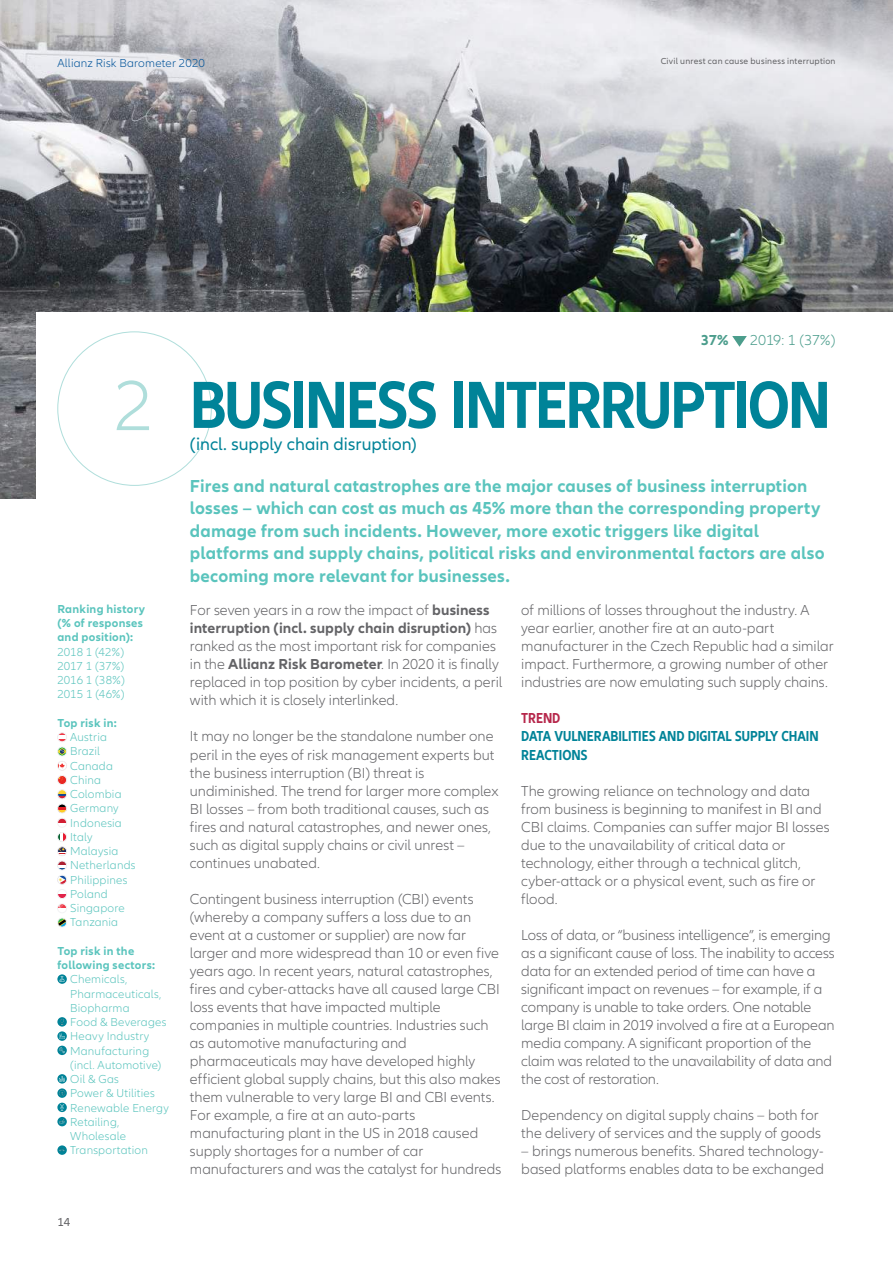
<style>
.page{position:relative;width:893px;height:1263px;background:#fff}
.page>*{position:absolute;margin:0;border:0;box-sizing:border-box;transform-origin:0 0}
.t1{font:700 condensed 69px "Allianz Neo";letter-spacing:-.03em;color:#008398}
.t2{font:700 18px/22.5px "Allianz Neo";letter-spacing:.01em;color:#5ac4bd}
.t3{font:18px "Allianz Neo";color:#008398}
.t4{font:300 15px/18px "Allianz Neo";letter-spacing:-.005em;color:#636366}
.t5{font:700 condensed 15px/18px "Allianz Neo";color:#008398}
.t6{font:300 15px "Allianz Neo";letter-spacing:-.02em;color:#4b9d8c}
.t7{font:700 condensed 15px "Allianz Neo";letter-spacing:-.005em;color:#b6274b}
.t8{font:700 15px "Allianz Neo";color:#4b9d8c}
.t9{font:300 12px/14.2px "Allianz Neo";letter-spacing:.015em;color:#5ac4bd}
.t10{font:700 12px/14.2px "Allianz Neo";letter-spacing:.025em;color:#5ac4bd}
.t11{font:300 12px "Allianz Neo";letter-spacing:.015em;color:#015399}
.t12{font:12px "Allianz Neo";color:#636366}
.t13{font:9px "Allianz Neo";letter-spacing:.03em;color:#636366}
.s1{font-weight:300;font-stretch:normal;font-size:73.35px;color:#afdedb}
.s2{font-weight:700}
</style>
<div class="page">
<img style="left:0;top:0;width:893px;height:499px">
<div style="left:36px;top:312px;width:857px;height:375px;background:#fff"></div>
<svg style="left:732px;top:336px;width:15px;height:11px"></svg>
<svg style="left:58px;top:733px;width:9px;height:9px"></svg>
<svg style="left:59px;top:736px;width:6px;height:3px"></svg>
<div style="left:57px;top:732px;width:10px;height:10px;border:1px solid #f2f3f4;border-radius:50%"></div>
<div style="left:58px;top:747px;width:9px;height:9px;background:#ebf2ee;border-radius:5px"></div>
<svg style="left:59px;top:749px;width:6px;height:5px"></svg>
<div style="left:57px;top:747px;width:10px;height:9px;border:1px solid #f2f3f4;border-radius:50%"></div>
<svg style="left:60px;top:763px;width:5px;height:5px"></svg>
<div style="left:57px;top:761px;width:10px;height:9px;border:1px solid #f2f3f4;border-radius:50%"></div>
<svg style="left:58px;top:775px;width:9px;height:9px"></svg>
<div style="left:57px;top:775px;width:10px;height:10px;border:1px solid #f2f3f4;border-radius:50%"></div>
<div style="left:58px;top:790px;width:9px;height:9px;background:#fad02e;border-radius:4px"></div>
<div style="left:58px;top:794px;width:9px;height:5px;background:#134993"></div>
<svg style="left:58px;top:796px;width:9px;height:3px"></svg>
<div style="left:57px;top:789px;width:10px;height:10px;border:1px solid #f2f3f4;border-radius:50%"></div>
<div style="left:58px;top:804px;width:9px;height:9px;background:#000001;border-radius:5px"></div>
<div style="left:58px;top:807px;width:9px;height:6px;background:#e51e24"></div>
<svg style="left:58px;top:810px;width:9px;height:3px"></svg>
<div style="left:57px;top:804px;width:10px;height:9px;border:1px solid #f2f3f4;border-radius:50%"></div>
<div style="left:58px;top:818px;width:9px;height:5px;background:#d21f33"></div>
<div style="left:57px;top:818px;width:10px;height:9px;border:1px solid #f2f3f4;border-radius:50%"></div>
<svg style="left:59px;top:834px;width:6px;height:6px"></svg>
<div style="left:57px;top:832px;width:10px;height:10px;border:1px solid #f2f3f4;border-radius:50%"></div>
<div style="left:57px;top:846px;width:10px;height:10px;border:1px solid #f2f3f4;border-radius:50%"></div>
<svg style="left:58px;top:847px;width:9px;height:17px"></svg>
<div style="left:57px;top:861px;width:10px;height:9px;border:1px solid #f2f3f4;border-radius:50%"></div>
<svg style="left:59px;top:875px;width:8px;height:9px"></svg>
<div style="left:57px;top:875px;width:10px;height:9px;border:1px solid #f2f3f4;border-radius:50%"></div>
<svg style="left:59px;top:894px;width:6px;height:3px"></svg>
<div style="left:57px;top:889px;width:10px;height:10px;border:1px solid #f2f3f4;border-radius:50%"></div>
<svg style="left:59px;top:905px;width:6px;height:3px"></svg>
<div style="left:57px;top:903px;width:10px;height:10px;border:1px solid #f2f3f4;border-radius:50%"></div>
<svg style="left:59px;top:918px;width:8px;height:9px"></svg>
<div style="left:57px;top:918px;width:10px;height:9px;border:1px solid #f2f3f4;border-radius:50%"></div>
<svg style="left:57px;top:974px;width:10px;height:10px"></svg>
<svg style="left:60px;top:977px;width:5px;height:4px"></svg>
<svg style="left:57px;top:1017px;width:10px;height:9px"></svg>
<svg style="left:59px;top:1019px;width:6px;height:6px"></svg>
<svg style="left:57px;top:1031px;width:10px;height:10px"></svg>
<svg style="left:59px;top:1033px;width:6px;height:6px"></svg>
<svg style="left:57px;top:1046px;width:10px;height:9px"></svg>
<svg style="left:59px;top:1047px;width:6px;height:6px"></svg>
<svg style="left:57px;top:1074px;width:10px;height:9px"></svg>
<svg style="left:59px;top:1076px;width:6px;height:6px"></svg>
<svg style="left:57px;top:1088px;width:10px;height:10px"></svg>
<svg style="left:59px;top:1090px;width:6px;height:6px"></svg>
<svg style="left:57px;top:1103px;width:10px;height:9px"></svg>
<svg style="left:59px;top:1104px;width:6px;height:6px"></svg>
<svg style="left:57px;top:1117px;width:10px;height:9px"></svg>
<svg style="left:59px;top:1119px;width:6px;height:5px"></svg>
<svg style="left:57px;top:1145px;width:10px;height:10px"></svg>
<svg style="left:59px;top:1147px;width:6px;height:6px"></svg>
<p class="t11" style="left:57px;top:56px;width:149px">Allianz Risk Barometer 2020</p>
<p class="t13" style="left:661px;top:56px;width:176px">Civil unrest can cause business interruption</p>
<p class="t8" style="left:701px;top:331px;width:29px">37%</p>
<p class="t6" style="left:750px;top:332px;width:87px">2019: 1 (37%)</p>
<h1 class="t1" style="left:114px;top:365px;width:718px"><span class="s1">2</span> BUSINESS INTERRUPTION</h1>
<p class="t3" style="left:190px;top:434px;width:228px">(incl. supply chain disruption)</p>
<p class="t10" style="left:57px;top:602px;width:89px">Ranking history (% of responses and position):</p>
<p class="t9" style="left:57px;top:645px;width:69px;text-align:justify">2018 1 (42%)<br>2017 1 (37%)<br>2016 1 (38%)<br>2015 1 (46%)</p>
<p class="t10" style="left:57px;top:716px;width:61px">Top risk in:</p>
<p class="t9" style="left:70px;top:730px;width:67px">Austria<br>Brazil<br>Canada<br>China<br>Colombia<br>Germany<br>Indonesia<br>Italy<br>Malaysia<br>Netherlands<br>Philippines<br>Poland<br>Singapore<br>Tanzania</p>
<p class="t10" style="left:57px;top:944px;width:99px">Top risk in the following sectors:</p>
<p class="t9" style="left:70px;top:973px;width:100px">Chemicals,<br>Pharmaceuticals,<br>Biopharma<br>Food &amp; Beverages<br>Heavy Industry<br>Manufacturing (incl. Automotive)<br>Oil &amp; Gas<br>Power &amp; Utilities<br>Renewable Energy<br>Retailing,<br>Wholesale<br>Transportation</p>
<p class="t12" style="left:57px;top:1215px;width:14px">14</p>
<p class="t2" style="left:190px;top:475px;width:636px">Fires and natural catastrophes are the major causes of business interruption losses – which can cost as much as 45% more than the corresponding property damage from such incidents. However, more exotic triggers like digital platforms and supply chains, political risks and environmental factors are also becoming more relevant for businesses.</p>
<p class="t4" style="left:190px;top:602px;width:314px">For seven years in a row the impact of <span class="s2">business interruption (incl. supply chain disruption)</span> has ranked as the most important risk for companies in the <span class="s2">Allianz Risk Barometer</span>. In 2020 it is finally replaced in top position by cyber incidents, a peril with which it is closely interlinked.</p>
<p class="t4" style="left:190px;top:728px;width:310px">It may no longer be the standalone number one peril in the eyes of risk management experts but the business interruption (BI) threat is undiminished. The trend for larger more complex BI losses – from both traditional causes, such as fires and natural catastrophes, and newer ones, such as digital supply chains or civil unrest – continues unabated.</p>
<p class="t4" style="left:190px;top:890px;width:313px">Contingent business interruption (CBI) events (whereby a company suffers a loss due to an event at a customer or supplier) are now far larger and more widespread than 10 or even five years ago. In recent years, natural catastrophes, fires and cyber-attacks have all caused large CBI loss events that have impacted multiple companies in multiple countries. Industries such as automotive manufacturing and pharmaceuticals may have developed highly efficient global supply chains, but this also makes them vulnerable to very large BI and CBI events.<br>For example, a fire at an auto-parts manufacturing plant in the US in 2018 caused supply shortages for a number of car manufacturers and was the catalyst for hundreds</p>
<p class="t4" style="left:521px;top:602px;width:314px">of millions of losses throughout the industry. A year earlier, another fire at an auto-part manufacturer in the Czech Republic had a similar impact. Furthermore, a growing number of other industries are now emulating such supply chains.</p>
<p class="t7" style="left:521px;top:710px;width:41px">TREND</p>
<p class="t5" style="left:521px;top:728px;width:299px">DATA VULNERABILITIES AND DIGITAL SUPPLY CHAIN<br>REACTIONS</p>
<p class="t4" style="left:521px;top:782px;width:310px">The growing reliance on technology and data from business is beginning to manifest in BI and CBI claims. Companies can suffer major BI losses due to the unavailability of critical data or technology, either through a technical glitch, cyber-attack or a physical event, such as fire or flood.</p>
<p class="t4" style="left:521px;top:926px;width:315px">Loss of data, or “business intelligence”, is emerging as a significant cause of loss. The inability to access data for an extended period of time can have a significant impact on revenues – for example, if a company is unable to take orders. One notable large BI claim in 2019 involved a fire at a European media company. A significant proportion of the claim was related to the unavailability of data and the cost of restoration.</p>
<p class="t4" style="left:521px;top:1106px;width:301px">Dependency on digital supply chains – both for the delivery of services and the supply of goods</p>
<p class="t4" style="left:521px;top:1142px;width:304px">– brings numerous benefits. Shared technology&shy;based platforms enables data to be exchanged</p>
</div>
